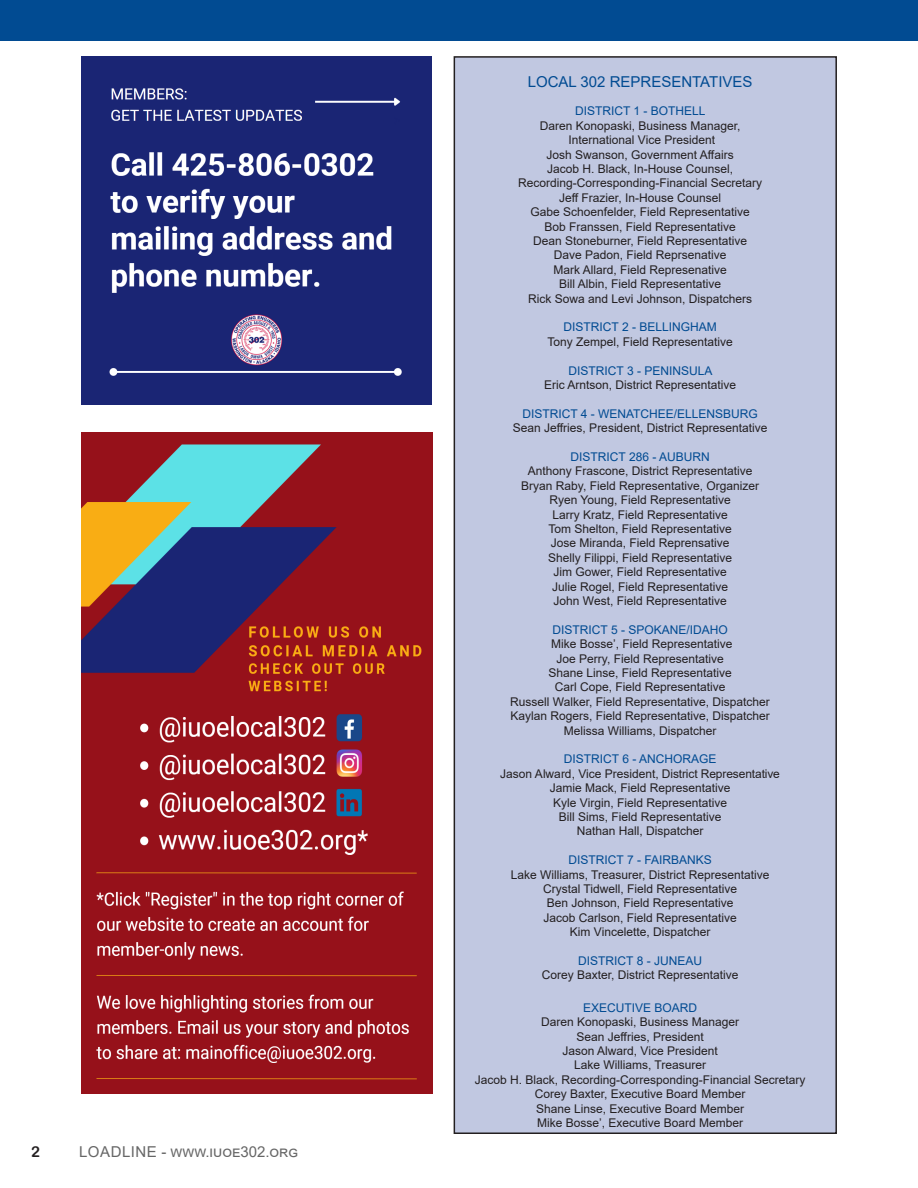
<style>
.page{position:relative;width:918px;height:1188px;background:#fff}
.page>*{position:absolute;margin:0;border:0;box-sizing:border-box;transform-origin:0 0}
.t1{font:15px "Arial";color:#666}
.t2{font:15px "Arial";color:#014b92}
.t3{font:15px "Arial Rounded MT Bold";color:#231f20}
.t4{font:12px/14.4px "Arial";color:#231f20;text-align:center}
.t5{font:12px "Arial";color:#014b92}
.s1{color:#014b92}
</style>
<div class="page">
<div style="left:0;top:0;width:918px;height:40px;background:#014b92"></div>
<div style="left:454px;top:57px;width:382px;height:1076px;background:#c1c8e1"></div>
<div style="left:454px;top:56px;width:383px;height:1078px;border:2px solid #231f20"></div>
<img style="left:81px;top:56px;width:350px;height:349px">
<img style="left:81px;top:432px;width:352px;height:662px">
<p class="t3" style="left:31px;top:1143px;width:10px">2</p>
<p class="t1" style="left:79px;top:1141px;width:221px">LOADLINE - www.iuoe302.org</p>
<p class="t2" style="left:528px;top:71px;width:226px">LOCAL 302 REPRESENTATIVES</p>
<p class="t5" style="left:575px;top:103px;width:132px">DISTRICT 1 - BOTHELL</p>
<p class="t4" style="left:540px;top:118px;width:202px">Daren Konopaski, Business Manager,</p>
<p class="t4" style="left:547px;top:133px;width:189px">International Vice President<br>Josh Swanson, Government Affairs<br>Jacob H. Black, In-House Counsel,</p>
<p class="t4" style="left:518px;top:176px;width:246px">Recording-Corresponding-Financial Secretary</p>
<p class="t4" style="left:559px;top:190px;width:163px">Jeff Frazier, In-House Counsel</p>
<p class="t4" style="left:530px;top:205px;width:221px">Gabe Schoenfelder, Field Representative</p>
<p class="t4" style="left:544px;top:219px;width:193px">Bob Franssen, Field Representative</p>
<p class="t4" style="left:533px;top:233px;width:216px">Dean Stoneburner, Field Representative</p>
<p class="t4" style="left:554px;top:248px;width:174px">Dave Padon, Field Reprsenative</p>
<p class="t4" style="left:553px;top:262px;width:175px">Mark Allard, Field Represenative</p>
<p class="t4" style="left:528px;top:277px;width:226px">Bill Albin, Field Representative<br>Rick Sowa and Levi Johnson, Dispatchers</p>
<p class="t5" style="left:564px;top:319px;width:155px">DISTRICT 2 - BELLINGHAM</p>
<p class="t4" style="left:547px;top:334px;width:187px">Tony Zempel, Field Representative</p>
<p class="t5" style="left:569px;top:362px;width:145px">DISTRICT 3 - PENINSULA</p>
<p class="t4" style="left:544px;top:377px;width:194px">Eric Arntson, District Representative</p>
<p class="t5" style="left:522px;top:405px;width:237px">DISTRICT 4 - WENATCHEE/ELLENSBURG</p>
<p class="t4" style="left:513px;top:421px;width:256px">Sean Jeffries, President, District Representative</p>
<p class="t5" style="left:571px;top:449px;width:141px">DISTRICT 286 - AUBURN</p>
<p class="t4" style="left:521px;top:464px;width:239px">Anthony Frascone, District Representative Bryan Raby, Field Representative, Organizer Ryen Young, Field Representative<br>Larry Kratz, Field Representative<br>Tom Shelton, Field Representative</p>
<p class="t4" style="left:548px;top:536px;width:186px;text-align:left">Jose Miranda, Field Reprensative<br>Shelly Filippi, Field Representative</p>
<p class="t4" style="left:552px;top:565px;width:178px;text-align:justify">Jim Gower, Field Representative Julie Rogel, Field Representative John West, Field Representative</p>
<p class="t4" style="left:551px;top:622px;width:183px"><span class="s1">DISTRICT 5 - SPOKANE/IDAHO<br></span>Mike Bosse’, Field Representative<br>Joe Perry, Field Representative</p>
<p class="t4" style="left:548px;top:665px;width:185px">Shane Linse, Field Representative</p>
<p class="t4" style="left:555px;top:680px;width:172px">Carl Cope, Field Representative</p>
<p class="t4" style="left:510px;top:694px;width:261px">Russell Walker, Field Representative, Dispatcher</p>
<p class="t4" style="left:510px;top:709px;width:261px">Kaylan Rogers, Field Representative, Dispatcher<br>Melissa Williams, Dispatcher</p>
<p class="t5" style="left:564px;top:751px;width:154px">DISTRICT 6 - ANCHORAGE</p>
<p class="t4" style="left:500px;top:766px;width:281px">Jason Alward, Vice President, District Representative</p>
<p class="t4" style="left:550px;top:781px;width:182px;text-align:left">Jamie Mack, Field Representative<br>Kyle Virgin, Field Representative</p>
<p class="t4" style="left:559px;top:809px;width:164px">Bill Sims, Field Representative</p>
<p class="t4" style="left:577px;top:824px;width:128px">Nathan Hall, Dispatcher</p>
<p class="t5" style="left:569px;top:852px;width:145px">DISTRICT 7 - FAIRBANKS</p>
<p class="t4" style="left:511px;top:867px;width:260px">Lake Williams, Treasurer, District Representative<br>Crystal Tidwell, Field Representative</p>
<p class="t4" style="left:547px;top:896px;width:188px">Ben Johnson, Field Representative</p>
<p class="t4" style="left:543px;top:910px;width:195px">Jacob Carlson, Field Representative<br>Kim Vincelette, Dispatcher</p>
<p class="t5" style="left:578px;top:953px;width:125px">DISTRICT 8 - JUNEAU</p>
<p class="t4" style="left:542px;top:968px;width:198px">Corey Baxter, District Representative</p>
<p class="t5" style="left:583px;top:999px;width:116px">EXECUTIVE BOARD</p>
<p class="t4" style="left:541px;top:1015px;width:200px">Daren Konopaski, Business Manager</p>
<p class="t4" style="left:577px;top:1029px;width:129px">Sean Jeffries, President</p>
<p class="t4" style="left:563px;top:1043px;width:157px">Jason Alward, Vice President<br>Lake Williams, Treasurer</p>
<p class="t4" style="left:475px;top:1072px;width:332px">Jacob H. Black, Recording-Corresponding-Financial Secretary</p>
<p class="t4" style="left:535px;top:1087px;width:212px;text-align:left">Corey Baxter, Executive Board Member<br>Shane Linse, Executive Board Member</p>
<p class="t4" style="left:537px;top:1115px;width:208px">Mike Bosse’, Executive Board Member</p>
</div>
